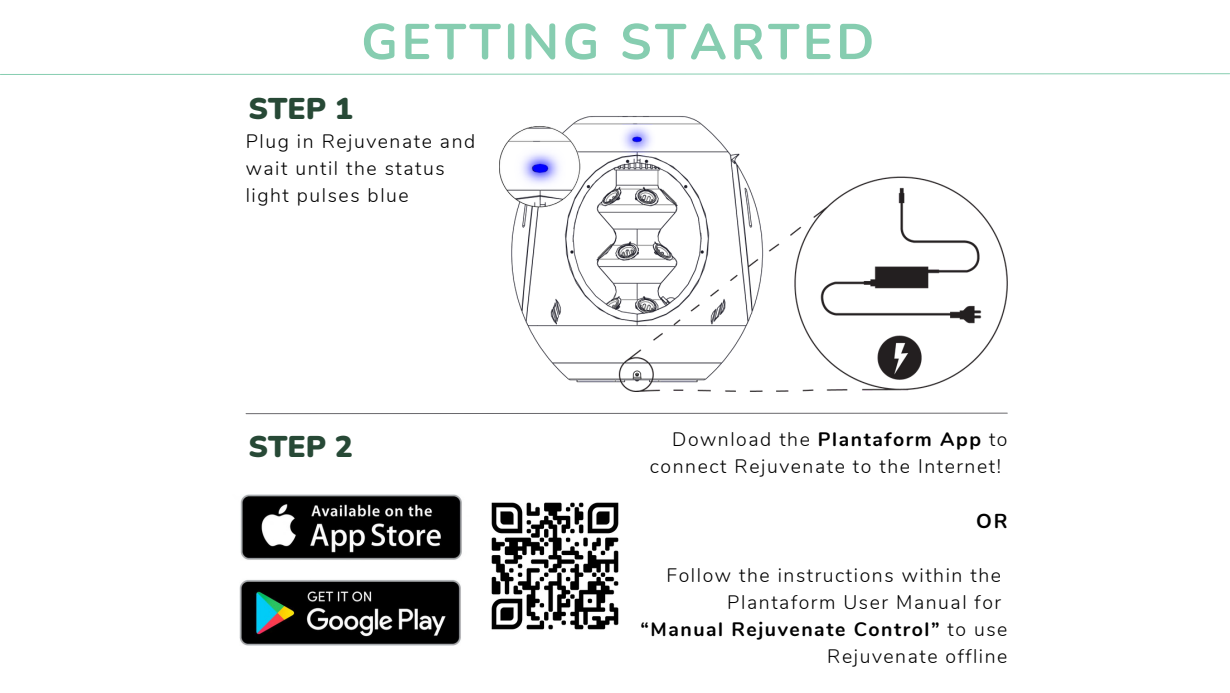
<style>
.page{position:relative;width:1230px;height:693px;background:#fff}
.page>*{position:absolute;margin:0;border:0;box-sizing:border-box;transform-origin:0 0}
.t1{font:700 50px "Nunito";letter-spacing:.07em;color:#86cdb0}
.t2{font:900 30px "Nunito";color:#274936}
.t3{font:700 20.1px "Nunito";color:#000}
.t4{font:300 19.4px/26.9px "Nunito";letter-spacing:.08em;color:#000}
.t5{font:700 19.4px/27px "Nunito";letter-spacing:.08em;color:#000;text-align:right}
.s1{font-weight:700}
.s2{font-weight:300}
</style>
<div class="page">
<img style="left:240px;top:494px;width:222px;height:66px">
<svg style="left:245px;top:412px;width:763px;height:2px"></svg>
<img style="left:491px;top:502px;width:128px;height:128px">
<img style="left:499px;top:116px;width:508px;height:275px">
<svg style="left:0;top:73px;width:1230px;height:2px;background:#c1e5d6"></svg>
<img style="left:240px;top:580px;width:221px;height:65px">
<p class="t1" style="left:361px;top:9px;width:515px">GETTING STARTED</p>
<p class="t2" style="left:249px;top:89px;width:106px">STEP 1</p>
<p class="t4" style="left:246px;top:129px;width:231px">Plug in Rejuvenate and wait until the status light pulses blue</p>
<p class="t2" style="left:249px;top:426px;width:106px">STEP 2</p>
<p class="t4" style="left:650px;top:426px;width:359px;text-indent:22px">Download the <span class="s1">Plantaform App</span> to connect Rejuvenate to the Internet!</p>
<p class="t3" style="left:976px;top:507px;width:33px">OR</p>
<p class="t4" style="left:667px;top:562px;width:336px">Follow the instructions within the</p>
<p class="t4" style="left:727px;top:589px;width:275px">Plantaform User Manual for</p>
<p class="t5" style="left:640px;top:616px;width:369px">“Manual Rejuvenate Control” <span class="s2">to use<br>Rejuvenate offline</span></p>
</div>
